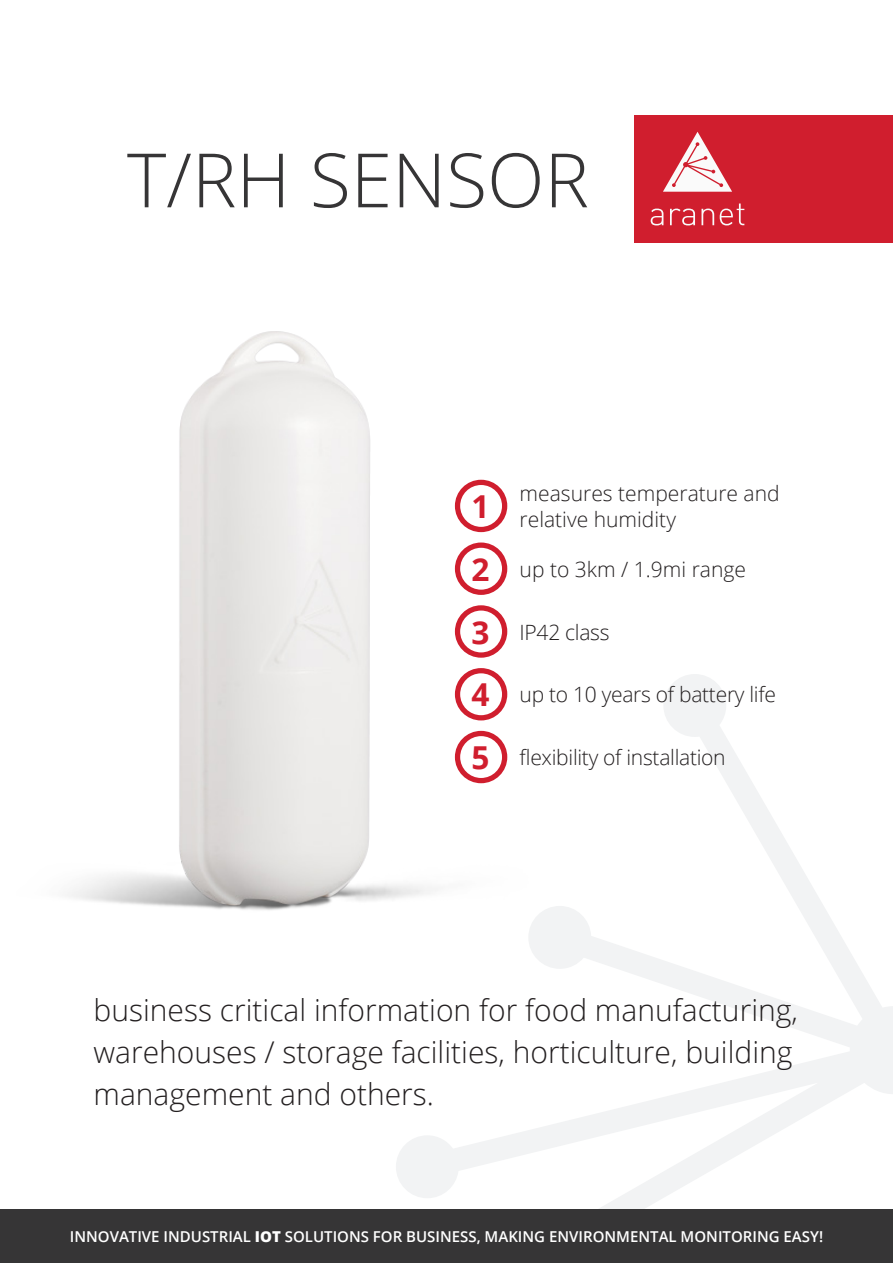
<style>
.page{position:relative;width:893px;height:1263px;background:#fff}
.page>*{position:absolute;margin:0;border:0;box-sizing:border-box;transform-origin:0 0}
.t1{font:300 75px "Open Sans";color:#363536}
.t2{font:700 31.65px "Open Sans";color:#d01e2e}
.t3{font:300 30px/42px "Open Sans";color:#231f20}
.Paragraph_Style_1{font:300 21px/25.2px "Open Sans";letter-spacing:-.015em;color:#231f20}
.t4{font:600 15px "Open Sans";color:#fff}
.s1{font-weight:800}
</style>
<div class="page">
<svg style="left:264px;top:674px;width:629px;height:536px"></svg>
<div style="left:634px;top:115px;width:127px;height:127px;background:#d01e2e"></div>
<svg style="left:651px;top:209px;width:12px;height:16px"></svg>
<svg style="left:670px;top:209px;width:25px;height:16px"></svg>
<svg style="left:701px;top:209px;width:13px;height:16px"></svg>
<svg style="left:720px;top:203px;width:24px;height:22px"></svg>
<svg style="left:663px;top:132px;width:69px;height:60px"></svg>
<div style="left:759px;top:115px;width:134px;height:127px;background:#d01e2e"></div>
<div style="left:0;top:1210px;width:893px;height:53px;background:#363536"></div>
<img style="left:67px;top:331px;width:472px;height:605px">
<div style="left:455px;top:480px;width:52px;height:52px;border:5px solid #d01e2e;border-radius:50%"></div>
<div style="left:455px;top:542px;width:52px;height:53px;border:5px solid #d01e2e;border-radius:50%"></div>
<div style="left:455px;top:605px;width:52px;height:53px;border:5px solid #d01e2e;border-radius:50%"></div>
<div style="left:455px;top:668px;width:52px;height:52px;border:5px solid #d01e2e;border-radius:50%"></div>
<div style="left:455px;top:731px;width:52px;height:52px;border:5px solid #d01e2e;border-radius:50%"></div>
<p class="t1" style="left:127px;top:129px;width:463px">T/RH SENSOR</p>
<p class="t2" style="left:471px;top:484px;width:20px">1</p>
<p class="t2" style="left:471px;top:547px;width:20px">2</p>
<p class="t2" style="left:471px;top:610px;width:20px">3</p>
<p class="t2" style="left:471px;top:672px;width:20px">4</p>
<p class="t2" style="left:471px;top:735px;width:20px">5</p>
<p class="Paragraph_Style_1" style="left:520px;top:481px;width:262px">measures temperature and relative humidity</p>
<p class="Paragraph_Style_1" style="left:520px;top:556px;width:228px">up to 3km / 1.9mi range</p>
<p class="Paragraph_Style_1" style="left:520px;top:619px;width:92px">IP42 class</p>
<p class="Paragraph_Style_1" style="left:520px;top:681px;width:258px">up to 10 years of battery life</p>
<p class="Paragraph_Style_1" style="left:520px;top:744px;width:208px">flexibility of installation</p>
<p class="t3" style="left:94px;top:989px;width:706px">business critical information for food manufacturing, warehouses / storage facilities, horticulture, building management and others.</p>
<p class="t4" style="left:70px;top:1226px;width:755px">INNOVATIVE INDUSTRIAL <span class="s1">IOT</span> SOLUTIONS FOR BUSINESS, MAKING ENVIRONMENTAL MONITORING EASY!</p>
</div>
